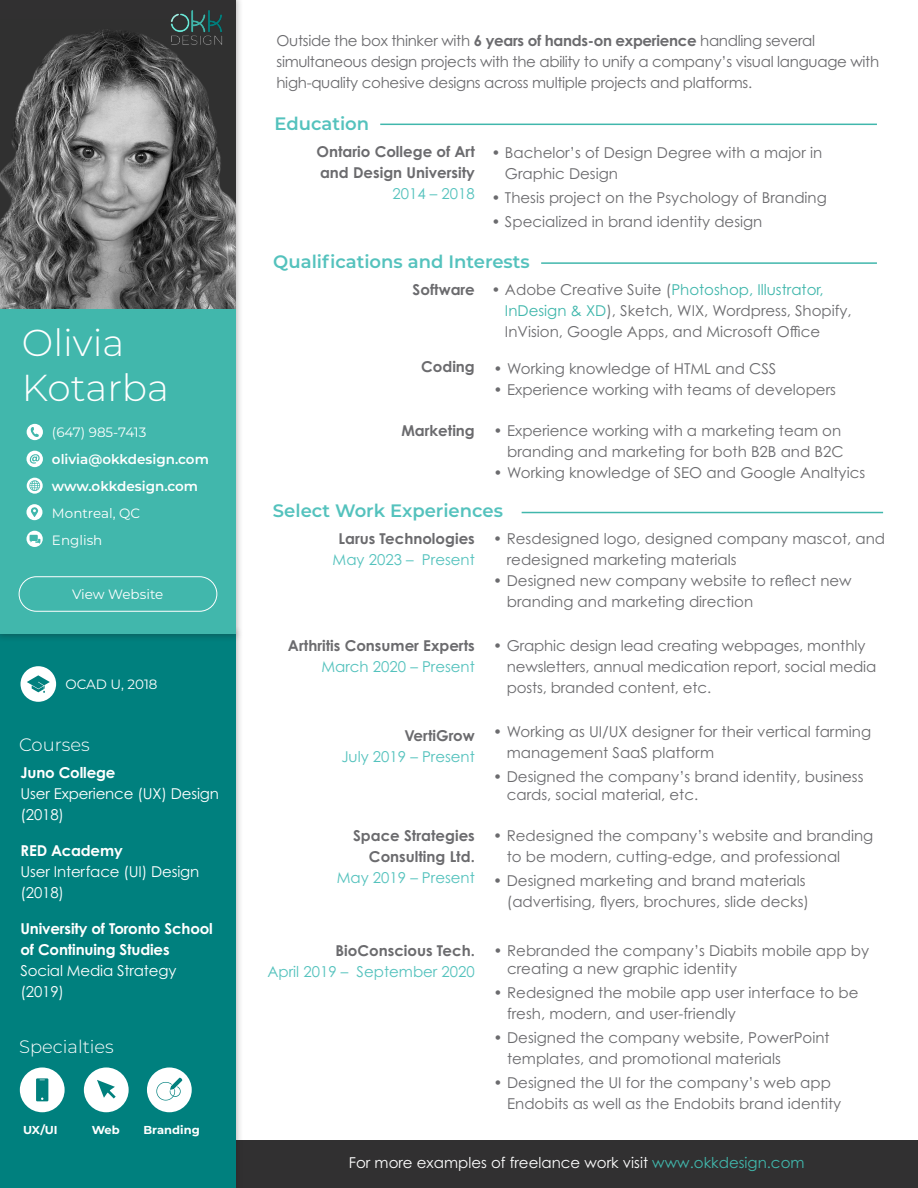
<style>
.page{position:relative;width:918px;height:1188px;background:#fff}
.page>*{position:absolute;margin:0;border:0;box-sizing:border-box;transform-origin:0 0}
.t1{font:300 37.5px "Montserrat";color:#fff}
.t2{font:600 18px "Montserrat";color:#54c2bd}
.t3{font:300 18px "Montserrat";color:#fff}
.t4{font:15px/21px "Century Gothic Pro";color:#6b6b6e}
.t5{font:15px/21px "Century Gothic Pro";letter-spacing:-.02em;color:#6b6b6e}
.t6{font:700 15px "Century Gothic Pro";color:#6b6b6e}
.t7{font:15px/21px "Century Gothic Pro";letter-spacing:-.01em;color:#fff}
.t8{font:15px "Century Gothic Pro";color:#54c2bd}
.t9{font:700 15px/21px "Century Gothic Pro";letter-spacing:-.01em;color:#fff}
.t10{font:13.5px "Montserrat";color:#fff}
.t11{font:600 13.5px "Montserrat";color:#fff}
.t12{font:700 11.55px "Montserrat";color:#fff}
.s1{font-weight:700}
.s2{color:#41b7ac}
</style>
<div class="page">
<div style="left:0;top:1140px;width:918px;height:48px;background:#313031"></div>
<div style="left:0;top:625px;width:244px;height:563px;background:#231f20;opacity:.31"></div>
<div style="left:0;top:634px;width:235px;height:554px;background:#00807e"></div>
<div style="left:0;top:0;width:244px;height:642px;background:#231f20;opacity:.31"></div>
<div style="left:0;top:0;width:235px;height:634px;background:#41b7ac"></div>
<div style="left:0;top:0;width:235px;height:308px;background:#313031"></div>
<img style="left:0;top:29px;width:235px;height:279px">
<img style="left:170px;top:10px;width:54px;height:37px">
<svg style="left:27px;top:424px;width:16px;height:16px"></svg>
<svg style="left:26px;top:451px;width:17px;height:16px"></svg>
<svg style="left:27px;top:478px;width:16px;height:16px"></svg>
<hr style="left:380px;top:124px;width:497px;height:1px;background:#41b7ac">
<hr style="left:522px;top:512px;width:361px;height:1px;background:#41b7ac">
<hr style="left:541px;top:262px;width:336px;height:2px;background:#41b7ac">
<svg style="left:26px;top:504px;width:17px;height:16px"></svg>
<svg style="left:26px;top:531px;width:17px;height:16px"></svg>
<svg style="left:21px;top:666px;width:35px;height:36px"></svg>
<svg style="left:20px;top:1067px;width:45px;height:45px"></svg>
<svg style="left:84px;top:1067px;width:45px;height:45px"></svg>
<svg style="left:147px;top:1067px;width:45px;height:45px"></svg>
<div style="left:19px;top:576px;width:198px;height:36px;border:1px solid #fff;border-radius:17px"></div>
<p class="t1" style="left:22px;top:317px;width:104px">Olivia</p>
<p class="t1" style="left:22px;top:362px;width:149px">Kotarba</p>
<p class="t10" style="left:52px;top:423px;width:96px">(647) 985-7413</p>
<p class="t11" style="left:52px;top:450px;width:158px">olivia@okkdesign.com</p>
<p class="t11" style="left:52px;top:477px;width:148px">www.okkdesign.com</p>
<p class="t10" style="left:52px;top:504px;width:90px">Montreal, QC</p>
<p class="t10" style="left:52px;top:531px;width:52px">English</p>
<p class="t10" style="left:72px;top:585px;width:93px">View Website</p>
<p class="t10" style="left:65px;top:675px;width:94px">OCAD U, 2018</p>
<p class="t3" style="left:19px;top:733px;width:72px">Courses</p>
<p class="t9" style="left:21px;top:762px;width:96px">Juno College</p>
<p class="t7" style="left:21px;top:783px;width:200px">User Experience (UX) Design (2018)</p>
<p class="t9" style="left:21px;top:840px;width:104px">RED Academy</p>
<p class="t7" style="left:21px;top:861px;width:180px">User Interface (UI) Design (2018)</p>
<p class="t9" style="left:21px;top:918px;width:194px">University of Toronto School of Continuing Studies</p>
<p class="t7" style="left:21px;top:960px;width:157px">Social Media Strategy</p>
<p class="t7" style="left:21px;top:981px;width:45px">(2019)</p>
<p class="t3" style="left:19px;top:1034px;width:96px">Specialties</p>
<p class="t12" style="left:23px;top:1122px;width:36px">UX/UI</p>
<p class="t12" style="left:92px;top:1122px;width:29px">Web</p>
<p class="t12" style="left:143px;top:1122px;width:58px">Branding</p>
<p class="t5" style="left:276px;top:29px;width:604px">Outside the box thinker with <span class="s1">6 years of hands-on experience</span> handling several simultaneous design projects with the ability to unify a company’s visual language with high-quality cohesive designs across multiple projects and platforms.</p>
<p class="t2" style="left:274px;top:110px;width:96px">Education</p>
<p class="t6" style="left:316px;top:142px;width:160px">Ontario College of Art</p>
<p class="t6" style="left:320px;top:163px;width:156px">and Design University</p>
<p class="t8" style="left:393px;top:184px;width:84px">2014 – 2018</p>
<p class="t4" style="left:505px;top:142px;width:319px;text-indent:-14px">• Bachelor’s of Design Degree with a major in<br>Graphic Design</p>
<p class="t4" style="left:491px;top:187px;width:337px">• Thesis project on the Psychology of Branding</p>
<p class="t4" style="left:491px;top:211px;width:272px">• Specialized in brand identity design</p>
<p class="t2" style="left:273px;top:249px;width:258px">Qualifications and Interests</p>
<p class="t6" style="left:413px;top:280px;width:64px">Software</p>
<p class="t6" style="left:421px;top:357px;width:55px">Coding</p>
<p class="t6" style="left:401px;top:421px;width:75px">Marketing</p>
<p class="t4" style="left:505px;top:279px;width:348px;text-indent:-14px">• Adobe Creative Suite (<span class="s2">Photoshop, Illustrator,<br>InDesign &amp; XD</span>), Sketch, WIX, Wordpress, Shopify,<br>InVision, Google Apps, and Microsoft Office</p>
<p class="t4" style="left:494px;top:358px;width:284px">• Working knowledge of HTML and CSS</p>
<p class="t4" style="left:494px;top:379px;width:344px">• Experience working with teams of developers</p>
<p class="t4" style="left:494px;top:420px;width:352px;text-align:right">• Experience working with a marketing team on branding and marketing for both B2B and B2C</p>
<p class="t4" style="left:494px;top:462px;width:373px">• Working knowledge of SEO and Google Analtyics</p>
<p class="t2" style="left:273px;top:497px;width:232px">Select Work Experiences</p>
<p class="t6" style="left:339px;top:529px;width:138px">Larus Technologies</p>
<p class="t8" style="left:333px;top:551px;width:144px">May 2023 – Present</p>
<p class="t4" style="left:507px;top:528px;width:380px;text-indent:-14px">• Resdesigned logo, designed company mascot, and redesigned marketing materials</p>
<p class="t4" style="left:507px;top:570px;width:346px;text-indent:-14px">• Designed new company website to reflect new branding and marketing direction</p>
<p class="t6" style="left:288px;top:636px;width:188px">Arthritis Consumer Experts</p>
<p class="t8" style="left:322px;top:658px;width:155px">March 2020 – Present</p>
<p class="t4" style="left:507px;top:635px;width:371px;text-indent:-14px">• Graphic design lead creating webpages, monthly newsletters, annual medication report, social media posts, branded content, etc.</p>
<p class="t6" style="left:404px;top:726px;width:72px">VertiGrow</p>
<p class="t8" style="left:341px;top:747px;width:135px">July 2019 – Present</p>
<p class="t4" style="left:507px;top:721px;width:366px;text-indent:-14px">• Working as UI/UX designer for their vertical farming management SaaS platform</p>
<p class="t4" style="left:507px;top:767px;width:358px;line-height:18px;text-indent:-14px">• Designed the company’s brand identity, business cards, social material, etc.</p>
<p class="t6" style="left:353px;top:826px;width:123px">Space Strategies</p>
<p class="t6" style="left:369px;top:847px;width:107px">Consulting Ltd.</p>
<p class="t8" style="left:337px;top:868px;width:140px">May 2019 – Present</p>
<p class="t4" style="left:507px;top:825px;width:368px;text-indent:-14px">• Redesigned the company’s website and branding to be modern, cutting-edge, and professional</p>
<p class="t4" style="left:493px;top:870px;width:317px;text-align:right">• Designed marketing and brand materials (advertising, flyers, brochures, slide decks)</p>
<p class="t6" style="left:336px;top:941px;width:141px">BioConscious Tech.</p>
<p class="t8" style="left:267px;top:963px;width:209px">April 2019 – September 2020</p>
<p class="t4" style="left:507px;top:942px;width:363px;line-height:18px;text-indent:-14px">• Rebranded the company’s Diabits mobile app by creating a new graphic identity</p>
<p class="t4" style="left:507px;top:982px;width:353px;text-indent:-14px">• Redesigned the mobile app user interface to be fresh, modern, and user-friendly</p>
<p class="t4" style="left:507px;top:1027px;width:324px;text-indent:-14px">• Designed the company website, PowerPoint templates, and promotional materials</p>
<p class="t4" style="left:507px;top:1072px;width:336px;text-indent:-14px">• Designed the UI for the company’s web app<br>Endobits as well as the Endobits brand identity</p>
<p class="t7" style="left:349px;top:1152px;width:457px">For more examples of freelance work visit <span class="s2">www.okkdesign.com</span></p>
</div>
